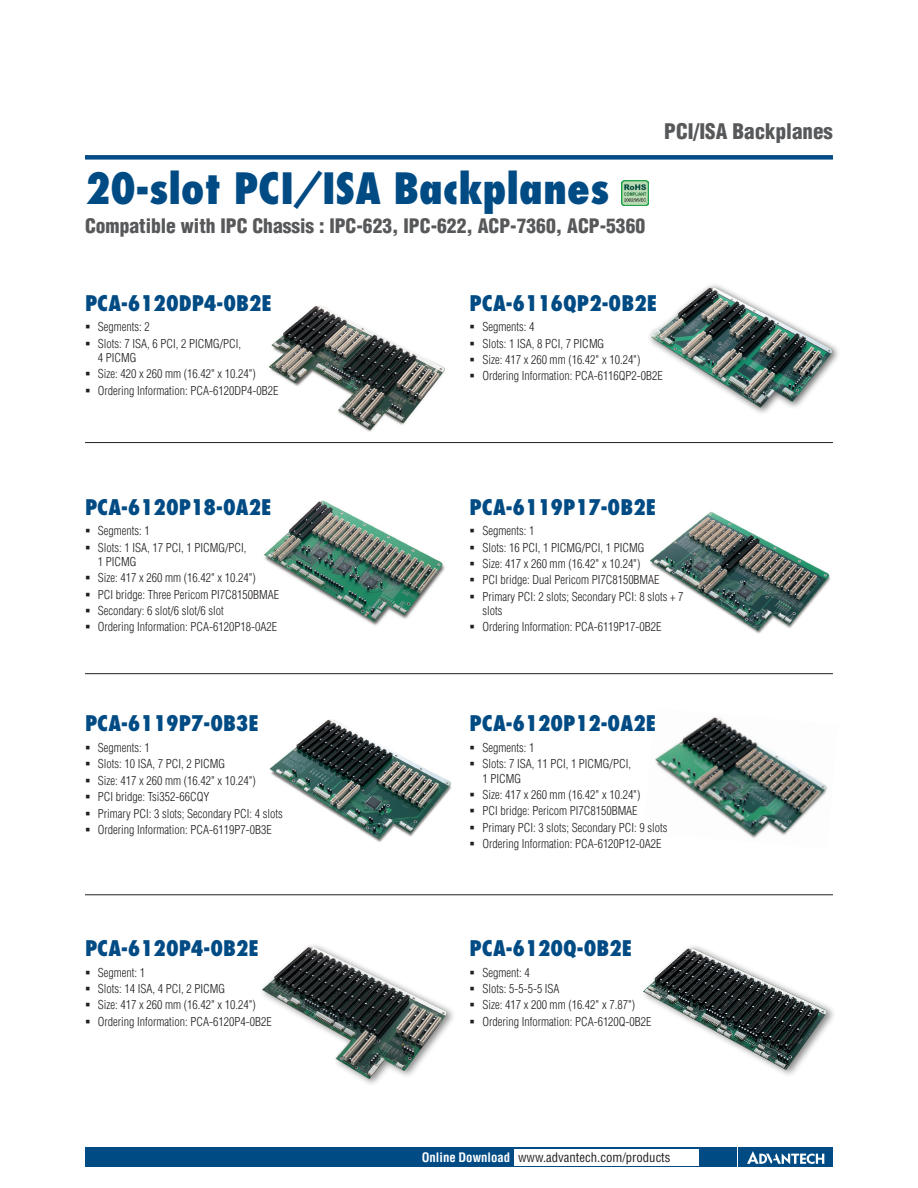
<style>
.page{position:relative;width:918px;height:1188px;background:#fff}
.page>*{position:absolute;margin:0;border:0;box-sizing:border-box;transform-origin:0 0}
.t1{font:800 condensed 42px "Futura";color:#004b84}
.t2{font:800 condensed 21px "Futura";color:#004b84}
.t3{font:900 condensed 21px "Helvetica";color:#57585a}
.t4{font:900 condensed 19.5px "Helvetica";color:#57585a}
.t5{font:condensed 12.75px "Helvetica";color:#231f20}
.t6{font:300 condensed 12px/16.4px "Helvetica";color:#231f20}
.s1{font-weight:700;color:#fff}
</style>
<div class="page">
<div style="left:85px;top:155px;width:748px;height:5px;background:#004b84"></div>
<div style="left:85px;top:1147px;width:651px;height:20px;background:#004b84"></div>
<div style="left:738px;top:1147px;width:95px;height:20px;background:#004b84"></div>
<svg style="left:747px;top:1151px;width:77px;height:13px"></svg>
<div style="left:514px;top:1149px;width:184px;height:16px;background:#fff"></div>
<img style="left:269px;top:719px;width:183px;height:123px">
<img style="left:268px;top:305px;width:177px;height:127px">
<img style="left:649px;top:512px;width:181px;height:122px">
<img style="left:655px;top:717px;width:172px;height:122px">
<img style="left:264px;top:500px;width:181px;height:126px">
<img style="left:651px;top:287px;width:183px;height:121px">
<img style="left:262px;top:947px;width:186px;height:132px">
<img style="left:643px;top:948px;width:185px;height:122px">
<img style="left:621px;top:181px;width:27px;height:25px">
<hr style="left:85px;top:895px;width:748px;height:1px;background:#231f20">
<hr style="left:85px;top:442px;width:748px;height:1px;background:#231f20">
<hr style="left:85px;top:673px;width:748px;height:1px;background:#231f20">
<h1 class="t1" style="left:85px;top:161px;width:526px">20-slot PCI/ISA Backplanes</h1>
<h3 class="t4" style="left:85px;top:214px;width:562px">Compatible with IPC Chassis : IPC-623, IPC-622, ACP-7360, ACP-5360</h3>
<h2 class="t3" style="left:664px;top:119px;width:170px">PCI/ISA Backplanes</h2>
<h2 class="t2" style="left:85px;top:289px;width:189px">PCA-6120DP4-0B2E</h2>
<p class="t6" style="left:98px;top:319px;width:145px">Segments: 2<br>Slots: 7 ISA, 6 PCI, 2 PICMG/PCI,</p>
<p class="t6" style="left:98px;top:349px;width:182px">4 PICMG<br>Size: 420 x 260 mm (16.42" x 10.24")<br>Ordering Information: PCA-6120DP4-0B2E</p>
<h2 class="t2" style="left:85px;top:493px;width:188px">PCA-6120P18-0A2E</h2>
<p class="t6" style="left:98px;top:523px;width:150px">Segments: 1<br>Slots: 1 ISA, 17 PCI, 1 PICMG/PCI,</p>
<p class="t6" style="left:98px;top:553px;width:183px">1 PICMG<br>Size: 417 x 260 mm (16.42" x 10.24")<br>PCI bridge: Three Pericom PI7C8150BMAE<br>Secondary: 6 slot/6 slot/6 slot<br>Ordering Information: PCA-6120P18-0A2E</p>
<h2 class="t2" style="left:85px;top:710px;width:176px">PCA-6119P7-0B3E</h2>
<p class="t6" style="left:98px;top:739px;width:187px">Segments: 1<br>Slots: 10 ISA, 7 PCI, 2 PICMG<br>Size: 417 x 260 mm (16.42" x 10.24")<br>PCI bridge: Tsi352-66CQY<br>Primary PCI: 3 slots; Secondary PCI: 4 slots<br>Ordering Information: PCA-6119P7-0B3E</p>
<h2 class="t2" style="left:85px;top:935px;width:176px">PCA-6120P4-0B2E</h2>
<p class="t6" style="left:98px;top:964px;width:175px">Segment: 1<br>Slots: 14 ISA, 4 PCI, 2 PICMG<br>Size: 417 x 260 mm (16.42" x 10.24")<br>Ordering Information: PCA-6120P4-0B2E</p>
<h2 class="t2" style="left:470px;top:289px;width:189px">PCA-6116QP2-0B2E</h2>
<p class="t6" style="left:482px;top:319px;width:182px">Segments: 4<br>Slots: 1 ISA, 8 PCI, 7 PICMG<br>Size: 417 x 260 mm (16.42" x 10.24")<br>Ordering Information: PCA-6116QP2-0B2E</p>
<h2 class="t2" style="left:470px;top:493px;width:188px">PCA-6119P17-0B2E</h2>
<p class="t6" style="left:482px;top:523px;width:203px">Segments: 1<br>Slots: 16 PCI, 1 PICMG/PCI, 1 PICMG<br>Size: 417 x 260 mm (16.42" x 10.24")<br>PCI bridge: Dual Pericom PI7C8150BMAE Primary PCI: 2 slots; Secondary PCI: 8 slots + 7</p>
<p class="t6" style="left:482px;top:603px;width:181px">slots<br>Ordering Information: PCA-6119P17-0B2E</p>
<h2 class="t2" style="left:470px;top:710px;width:188px">PCA-6120P12-0A2E</h2>
<p class="t6" style="left:482px;top:739px;width:150px">Segments: 1<br>Slots: 7 ISA, 11 PCI, 1 PICMG/PCI,</p>
<p class="t6" style="left:482px;top:770px;width:187px">1 PICMG<br>Size: 417 x 260 mm (16.42" x 10.24")<br>PCI bridge: Pericom PI7C8150BMAE<br>Primary PCI: 3 slots; Secondary PCI: 9 slots<br>Ordering Information: PCA-6120P12-0A2E</p>
<h2 class="t2" style="left:470px;top:935px;width:164px">PCA-6120Q-0B2E</h2>
<p class="t6" style="left:482px;top:964px;width:171px">Segment: 4<br>Slots: 5-5-5-5 ISA<br>Size: 417 x 200 mm (16.42" x 7.87")<br>Ordering Information: PCA-6120Q-0B2E</p>
<p class="t5" style="left:422px;top:1150px;width:250px"><span class="s1">Online Download</span> www.advantech.com/products</p>
</div>
